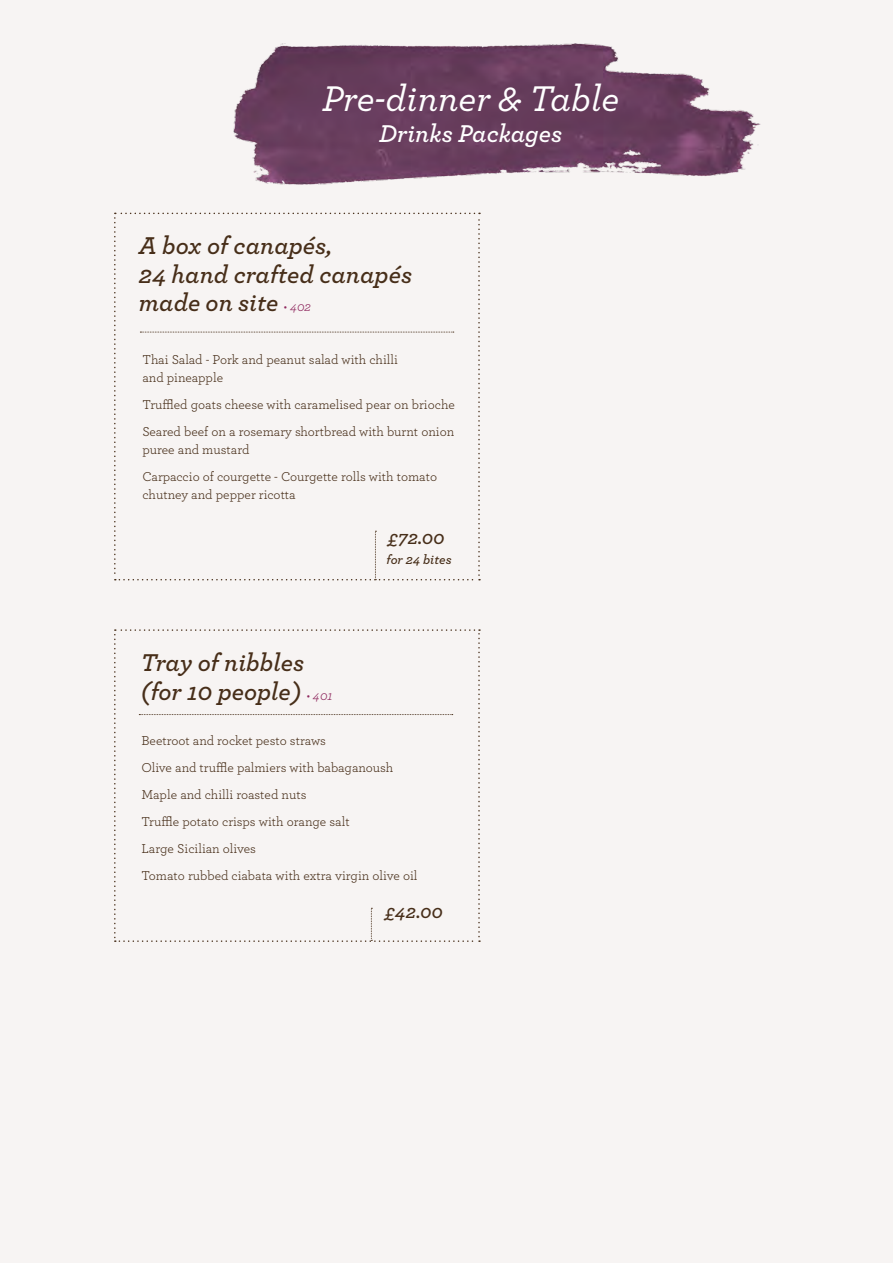
<style>
.page{position:relative;width:893px;height:1263px;background:#f7f4f3}
.page>*{position:absolute;margin:0;border:0;box-sizing:border-box;transform-origin:0 0}
.t1{font:italic 500 37.5px "Archer";color:#fff}
.t2{font:italic 600 25.5px/28.5px "Archer";color:#472e19}
.t3{font:italic 600 25.5px "Archer";color:#fff}
.t4{font:italic 600 19.5px "Archer";color:#472e19}
.t5{font:13.5px/27px "Archer";color:#472e19}
.t6{font:italic 600 13.5px "Archer";color:#472e19}
.s1{font-weight:400;font-size:13.5px;color:#8f285e}
</style>
<div class="page">
<svg style="left:114px;top:629px;width:366px;height:313px"></svg>
<svg style="left:114px;top:213px;width:366px;height:367px"></svg>
<img style="left:233px;top:43px;width:528px;height:142px">
<h1 class="t1" style="left:322px;top:71px;width:299px">Pre-dinner &amp; Table</h1>
<h2 class="t3" style="left:379px;top:114px;width:184px">Drinks Packages</h2>
<h2 class="t2" style="left:139px;top:230px;width:275px">A box of canapés,<br>24 hand crafted canapés made on site <span class="s1">• 402</span></h2>
<p class="t5" style="left:142px;top:350px;width:257px;line-height:18px">Thai Salad - Pork and peanut salad with chilli and pineapple</p>
<p class="t5" style="left:142px;top:390px;width:314px">Truffled goats cheese with caramelised pear on brioche<br>Seared beef on a rosemary shortbread with burnt onion</p>
<p class="t5" style="left:142px;top:435px;width:296px">puree and mustard<br>Carpaccio of courgette - Courgette rolls with tomato</p>
<p class="t5" style="left:142px;top:480px;width:155px">chutney and pepper ricotta</p>
<h3 class="t4" style="left:388px;top:522px;width:58px">£72.00</h3>
<p class="t6" style="left:387px;top:549px;width:66px">for 24 bites</p>
<h2 class="t2" style="left:141px;top:646px;width:193px">Tray of nibbles (for 10 people) <span class="s1">• 401</span></h2>
<p class="t5" style="left:141px;top:726px;width:278px">Beetroot and rocket pesto straws<br>Olive and truffle palmiers with babaganoush Maple and chilli roasted nuts<br>Truffle potato crisps with orange salt<br>Large Sicilian olives<br>Tomato rubbed ciabata with extra virgin olive oil</p>
<h3 class="t4" style="left:385px;top:897px;width:59px">£42.00</h3>
</div>
